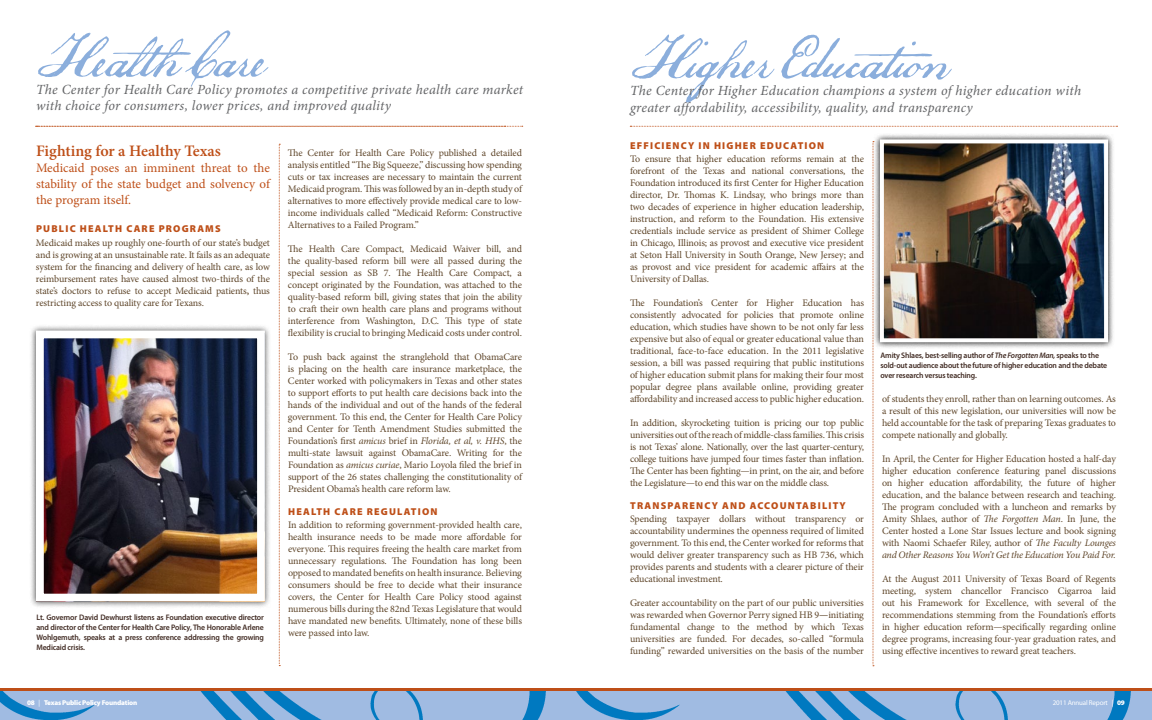
<style>
.page{position:relative;width:1152px;height:720px;background:#fff}
.page>*{position:absolute;margin:0;border:0;box-sizing:border-box;transform-origin:0 0}
.t1{font:60px "P22 Declaration Script";letter-spacing:-.01em;color:#8baedc}
.t2{font:600 16px "Minion Pro";letter-spacing:-.01em;color:#be4f18}
.t3{font:italic 14px/16.8px "Minion Pro";letter-spacing:.015em;color:#636466}
.t4{font:13px/16px "Minion Pro";color:#be4f18;text-align:justify}
.t5{font:10px/12px "Minion Pro";letter-spacing:-.01em;color:#5f462a;text-align:justify}
.t6{font:900 10px "Myriad Pro";letter-spacing:.12em;color:#be4f18}
.t7{font:600 8px/10px "Myriad Pro";letter-spacing:-.02em;color:#412b23;text-align:justify}
.t8{font:900 7px "Myriad Pro";letter-spacing:-.025em;color:#fff}
.t9{font:7px "Myriad Pro";letter-spacing:-.025em;color:#fff}
.s1{font-weight:600}
.s2{font-style:italic}
.s3{font-weight:400}
.s4{font-weight:900}
</style>
<div class="page">
<div style="left:576px;top:689px;width:576px;height:31px;background:#a0bbe2"></div>
<img style="left:576px;top:690px;width:558px;height:30px">
<hr style="left:576px;top:688px;width:576px;height:2px;background:#be4f18">
<div style="left:0;top:689px;width:576px;height:31px;background:#a0bbe2"></div>
<img style="left:0;top:690px;width:549px;height:30px">
<hr style="left:0;top:688px;width:576px;height:2px;background:#be4f18">
<svg style="left:279px;top:144px;width:1px;height:522px"></svg>
<svg style="left:873px;top:349px;width:1px;height:318px"></svg>
<svg style="left:873px;top:134px;width:241px;height:215px"></svg>
<img style="left:885px;top:144px;width:218px;height:193px">
<div style="left:880px;top:139px;width:228px;height:203px;border:4px solid #fff"></div>
<div style="left:29px;top:324px;width:243px;height:284px;background:#000;opacity:.71"></div>
<img style="left:36px;top:340px;width:229px;height:262px">
<div style="left:36px;top:331px;width:229px;height:270px;border:8px solid #fff"></div>
<svg style="left:36px;top:126px;width:487px;height:1px"></svg>
<svg style="left:630px;top:126px;width:487px;height:1px"></svg>
<h1 class="t1" style="left:36px;top:21px;width:231px">Health Care</h1>
<h3 class="t3" style="left:36px;top:81px;width:489px">The Center for Health Care Policy promotes a competitive private health care market with choice for consumers, lower prices, and improved quality</h3>
<h2 class="t2" style="left:36px;top:139px;width:186px">Fighting for a Healthy Texas</h2>
<h3 class="t4" style="left:36px;top:160px;width:237px">Medicaid poses an imminent threat to the stability of the state budget and solvency of the program itself.</h3>
<p class="t6" style="left:36px;top:222px;width:186px">PUBLIC HEALTH CARE PROGRAMS</p>
<p class="t5" style="left:36px;top:237px;width:236px">Medicaid makes up roughly one-fourth of our state’s budget and is growing at an unsustainable rate. It fails as an adequate system for the financing and delivery of health care, as low reimbursement rates have caused almost two-thirds of the state’s doctors to refuse to accept Medicaid patients<span class="s1">,</span> thus restricting access to quality care for Texans.</p>
<p class="t7" style="left:36px;top:612px;width:229px">Lt. Governor David Dewhurst listens as Foundation executive director and director of the Center for Health Care Policy, The Honorable Arlene Wohlgemuth, speaks at a press conference addressing the growing Medicaid crisis.</p>
<p class="t5" style="left:288px;top:147px;width:236px">The Center for Health Care Policy published a detailed analysis entitled “The Big Squeeze,” discussing how spending cuts or tax increases are necessary to maintain the current Medicaid program. This was followed by an in-depth study of alternatives to more effectively provide medical care to low&shy;income individuals called “Medicaid Reform: Constructive Alternatives to a Failed Program.”</p>
<p class="t5" style="left:288px;top:243px;width:236px">The Health Care Compact, Medicaid Waiver bill, and the quality-based reform bill were all passed during the special session as SB 7. The Health Care Compact, a concept originated by the Foundation, was attached to the quality-based reform bill, giving states that join the ability to craft their own health care plans and programs without interference from Washington, D.C. This type of state flexibility is crucial to bringing Medicaid costs under control.</p>
<p class="t5" style="left:288px;top:351px;width:236px">To push back against the stranglehold that ObamaCare is placing on the health care insurance marketplace, the Center worked with policymakers in Texas and other states to support efforts to put health care decisions back into the hands of the individual and out of the hands of the federal government. To this end, the Center for Health Care Policy and Center for Tenth Amendment Studies submitted the Foundation’s first <span class="s2">amicus</span> brief in <span class="s2">Florida, et al, v. HHS</span>, the multi-state lawsuit against ObamaCare. Writing for the Foundation as <span class="s2">amicus curiae</span>, Mario Loyola filed the brief in support of the 26 states challenging the constitutionality of President Obama’s health care reform law.</p>
<p class="t6" style="left:288px;top:505px;width:151px">HEALTH CARE REGULATION</p>
<p class="t5" style="left:288px;top:519px;width:236px">In addition to reforming government-provided health care, health insurance needs to be made more affordable for everyone. This requires freeing the health care market from unnecessary regulations. The Foundation has long been opposed to mandated benefits on health insurance. Believing consumers should be free to decide what their insurance covers, the Center for Health Care Policy stood against numerous bills during the 82nd Texas Legislature that would have mandated new benefits. Ultimately, none of these bills were passed into law.</p>
<h1 class="t1" style="left:630px;top:23px;width:332px">Higher Education</h1>
<h3 class="t3" style="left:630px;top:82px;width:453px">The Center for Higher Education champions a system of higher education with greater affordability, accessibility, quality, and transparency</h3>
<p class="t6" style="left:630px;top:139px;width:196px">EFFICIENCY IN HIGHER EDUCATION</p>
<p class="t5" style="left:630px;top:153px;width:236px">To ensure that higher education reforms remain at the forefront of the Texas and national conversations, the Foundation introduced its first Center for Higher Education director, Dr. Thomas K. Lindsay, who brings more than two decades of experience in higher education leadership, instruction, and reform to the Foundation. His extensive credentials include service as president of Shimer College in Chicago, Illinois; as provost and executive vice president at Seton Hall University in South Orange, New Jersey; and as provost and vice president for academic affairs at the University of Dallas.</p>
<p class="t5" style="left:630px;top:297px;width:236px">The Foundation’s Center for Higher Education has consistently advocated for policies that promote online education, which studies have shown to be not only far less expensive but also of equal or greater educational value than traditional, face-to-face education. In the 2011 legislative session, a bill was passed requiring that public institutions of higher education submit plans for making their four most popular degree plans available online, providing greater affordability and increased access to public higher education.</p>
<p class="t5" style="left:630px;top:417px;width:236px">In addition, skyrocketing tuition is pricing our top public universities out of the reach of middle-class families. This crisis is not Texas’ alone. Nationally, over the last quarter-century, college tuitions have jumped four times faster than inflation.<br>The Center has been fighting—in print, on the air, and before the Legislature—to end this war on the middle class.</p>
<p class="t6" style="left:630px;top:499px;width:136px">TRANSPARENCY AND ACCO</p>
<p class="t6" style="left:780px;top:499px;width:68px">UNTABILITY</p>
<p class="t5" style="left:630px;top:513px;width:236px">Spending taxpayer dollars without transparency or accountability undermines the openness required of limited government. To this end, the Center worked for reforms that would deliver greater transparency such as HB 736, which provides parents and students with a clearer picture of their educational investment.</p>
<p class="t5" style="left:630px;top:597px;width:236px">Greater accountability on the part of our public universities was rewarded when Governor Perry signed HB 9<span class="s1">—</span>initiating fundamental change to the method by which Texas universities are funded. For decades, so-called “formula funding” rewarded universities on the basis of the number</p>
<p class="t7" style="left:880px;top:350px;width:228px;text-align:left">Amity Shlaes, best-selling author of <span class="s2">The Forgotten Man,</span> speaks to the sold-out audience about the future of higher education and the debate over research versus teaching.</p>
<p class="t5" style="left:882px;top:393px;width:236px">of students they enroll, rather than on learning outcomes. As a result of this new legislation, our universities will now be held accountable for the task of preparing Texas graduates to compete nationally and globally.</p>
<p class="t5" style="left:882px;top:453px;width:236px">In April, the Center for Higher Education hosted a half-day higher education conference featuring panel discussions on higher education affordability, the future of higher education, and the balance between research and teaching.<br>The program concluded with a luncheon and remarks by Amity Shlaes, author of <span class="s2">The Forgotten Man</span>. In June, the Center hosted a Lone Star Issues lecture and book signing with Naomi Schaefer Riley, author of <span class="s2">The Faculty Lounges and Other Reasons You Won’t Get the Education You Paid For.</span></p>
<p class="t5" style="left:882px;top:573px;width:236px">At the August 2011 University of Texas Board of Regents meeting, system chancellor Francisco Cigarroa laid out his Framework for Excellence, with several of the recommendations stemming from the Foundation’s efforts in higher education reform—specifically regarding online degree programs, increasing four-year graduation rates, and using effective incentives to reward great teachers.</p>
<p class="t8" style="left:27px;top:698px;width:112px">08 <span class="s3">|</span> TEXAS PUBLIC POLICY FOUNDATION</p>
<p class="t9" style="left:1053px;top:698px;width:74px">2011 Annual Report | <span class="s4">09</span></p>
</div>
